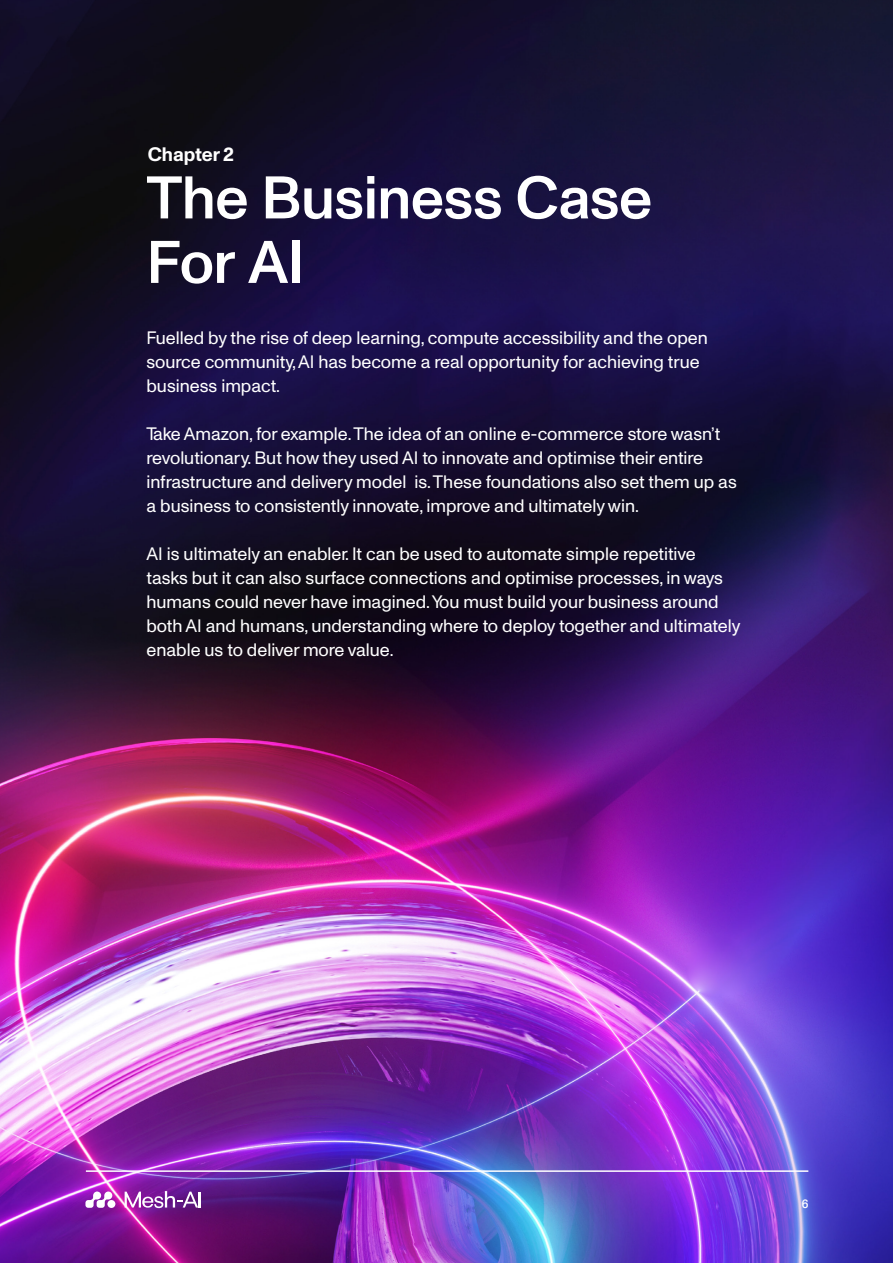
<style>
.page{position:relative;width:893px;height:1263px;background:#fff}
.page>*{position:absolute;margin:0;border:0;box-sizing:border-box;transform-origin:0 0}
.t1{font:500 60px/64.5px "Monument Grotesk";letter-spacing:-.01em;color:#fff}
.t2{font:700 19.5px "Monument Grotesk";color:#fff}
.t3{font:18px/24px "Monument Grotesk";color:#fff}
.t4{font:500 12px "Helvetica Neue";color:#fff}
</style>
<div class="page">
<img style="left:0;top:0;width:893px;height:1263px">
<hr style="left:86px;top:1170px;width:722px;height:2px;background:#fff">
<svg style="left:85px;top:1191px;width:27px;height:17px"></svg>
<div style="left:107px;top:1200px;width:8px;height:8px;background:#fff;border-radius:50%"></div>
<hr style="left:198px;top:1191px;width:3px;height:16px;background:#fff">
<svg style="left:124px;top:1191px;width:76px;height:17px"></svg>
<p class="t2" style="left:148px;top:140px;width:88px">Chapter 2</p>
<h1 class="t1" style="left:147px;top:162px;width:507px">The Business Case<br>For AI</h1>
<p class="t3" style="left:147px;top:325px;width:563px">Fuelled by the rise of deep learning, compute accessibility and the open source community, AI has become a real opportunity for achieving true business impact.</p>
<p class="t3" style="left:147px;top:421px;width:592px">Take Amazon, for example. The idea of an online e-commerce store wasn’t revolutionary. But how they used AI to innovate and optimise their entire infrastructure and delivery model is. These foundations also set them up as a business to consistently innovate, improve and ultimately win.</p>
<p class="t3" style="left:147px;top:541px;width:595px">AI is ultimately an enabler. It can be used to automate simple repetitive tasks but it can also surface connections and optimise processes, in ways humans could never have imagined. You must build your business around both AI and humans, understanding where to deploy together and ultimately enable us to deliver more value.</p>
<p class="t4" style="left:801px;top:1194px;width:8px">6</p>
</div>
